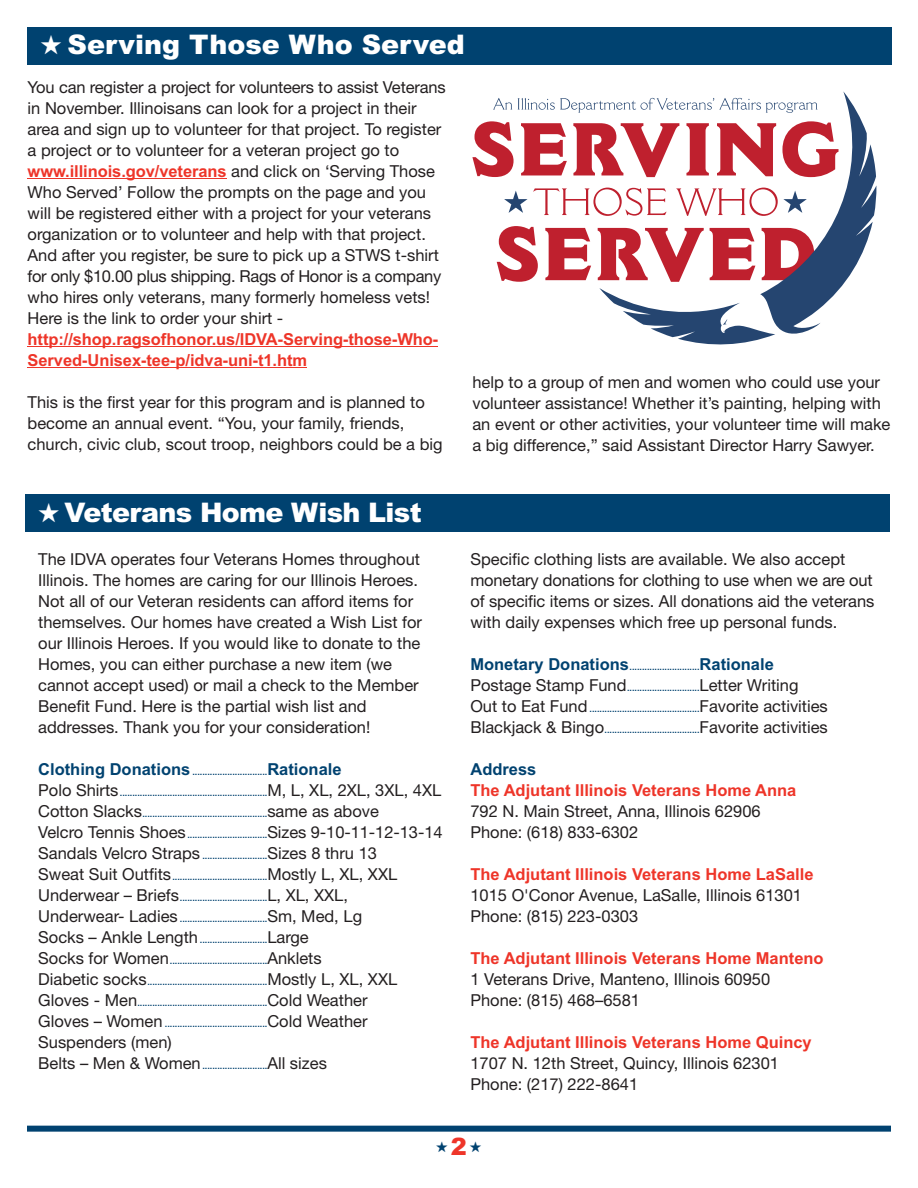
<style>
.page{position:relative;width:918px;height:1188px;background:#fff}
.page>*{position:absolute;margin:0;border:0;box-sizing:border-box;transform-origin:0 0}
.t1{font:900 27px "Arial";color:#fff}
.t2{font:900 27px "Arial";letter-spacing:-.025em;color:#fff}
.t3{font:900 24px "Arial";color:#ee3529}
.t4{font:16.5px/21px "Helvetica Neue LT Std";color:#231f20}
.t5{font:700 16.5px/21px "Arial";color:#ee3529}
.t6{font:700 16.5px "Arial";color:#004270}
.t7{font:700 9px "Arial";color:#004270}
.s1{font-family:"Helvetica Neue LT Std";font-weight:400;color:#231f20}
.s2{font-size:16.5px}
.s3{font-family:"Helvetica Neue LT Std";font-weight:400;font-size:16.5px;color:#231f20}
.s4{font-family:"Arial";font-weight:700;font-size:9px;color:#004270}
.s5{color:#004270}
</style>
<div class="page">
<div style="left:27px;top:1126px;width:864px;height:6px;background:#004270"></div>
<hr style="left:28px;top:179px;width:199px;height:1px;background:#ee3529">
<hr style="left:28px;top:347px;width:410px;height:1px;background:#ee3529">
<hr style="left:28px;top:368px;width:279px;height:1px;background:#ee3529">
<div style="left:25px;top:495px;width:865px;height:37px;background:#004270"></div>
<div style="left:28px;top:27px;width:864px;height:37px;background:#004270"></div>
<svg style="left:472px;top:91px;width:404px;height:253px"></svg>
<h1 class="t1" style="left:40px;top:29px;width:426px">★ Serving Those Who Served</h1>
<p class="t4" style="left:28px;top:78px;width:420px">You can register a project for volunteers to assist Veterans in November. Illinoisans can look for a project in their area and sign up to volunteer for that project. To register a project or to volunteer for a veteran project go to</p>
<p class="t5" style="left:28px;top:161px;width:409px">www.illinois.gov/veterans <span class="s1">and click on ‘Serving Those</span></p>
<p class="t4" style="left:28px;top:183px;width:415px">Who Served’ Follow the prompts on the page and you will be registered either with a project for your veterans organization or to volunteer and help with that project.<br>And after you register, be sure to pick up a STWS t-shirt for only $10.00 plus shipping. Rags of Honor is a company who hires only veterans, many formerly homeless vets!<br>Here is the link to order your shirt -</p>
<p class="t5" style="left:28px;top:329px;width:412px">http://shop.ragsofhonor.us/IDVA-Serving-those-Who-<br>Served-Unisex-tee-p/idva-uni-t1.htm</p>
<p class="t4" style="left:28px;top:393px;width:417px">This is the first year for this program and is planned to become an annual event. “You, your family, friends, church, civic club, scout troop, neighbors could be a big</p>
<p class="t4" style="left:472px;top:373px;width:420px">help to a group of men and women who could use your volunteer assistance! Whether it’s painting, helping with an event or other activities, your volunteer time will make a big difference,” said Assistant Director Harry Sawyer.</p>
<h1 class="t2" style="left:38px;top:496px;width:385px">★ Veterans Home Wish List</h1>
<p class="t4" style="left:38px;top:550px;width:385px">The IDVA operates four Veterans Homes throughout Illinois. The homes are caring for our Illinois Heroes.<br>Not all of our Veteran residents can afford items for themselves. Our homes have created a Wish List for our Illinois Heroes. If you would like to donate to the Homes, you can either purchase a new item (we cannot accept used) or mail a check to the Member Benefit Fund. Here is the partial wish list and addresses. Thank you for your consideration!</p>
<p class="t7" style="left:38px;top:766px;width:305px"><span class="s2">Clothing Donations</span> ..............................<span class="s2">Rationale</span></p>
<p class="t7" style="left:38px;top:787px;width:405px"><span class="s3">Polo Shirts</span>...........................................................<span class="s3">M, L, XL, 2XL, 3XL, 4XL</span></p>
<p class="t7" style="left:38px;top:808px;width:342px"><span class="s3">Cotton Slacks</span>..................................................<span class="s3">same as above</span></p>
<p class="t4" style="left:38px;top:823px;width:406px">Velcro Tennis Shoes <span class="s4">................................</span>Sizes 9-10-11-12-13-14<br>Sandals Velcro Straps <span class="s4">..........................</span>Sizes 8 thru 13</p>
<p class="t7" style="left:38px;top:871px;width:361px"><span class="s3">Sweat Suit Outfits</span>......................................<span class="s3">Mostly L, XL, XXL</span></p>
<p class="t7" style="left:38px;top:892px;width:311px"><span class="s3">Underwear – Briefs</span>...................................<span class="s3">L, XL, XXL,</span></p>
<p class="t7" style="left:38px;top:913px;width:325px"><span class="s3">Underwear- Ladies</span> ...................................<span class="s3">Sm, Med, Lg</span></p>
<p class="t7" style="left:38px;top:934px;width:272px"><span class="s3">Socks – Ankle Length</span> ...........................<span class="s3">Large</span></p>
<p class="t7" style="left:38px;top:955px;width:285px"><span class="s3">Socks for Women</span>.......................................<span class="s3">Anklets</span></p>
<p class="t7" style="left:38px;top:976px;width:361px"><span class="s3">Diabetic socks</span>................................................<span class="s3">Mostly L, XL, XXL</span></p>
<p class="t7" style="left:38px;top:997px;width:331px"><span class="s3">Gloves - Men</span>....................................................<span class="s3">Cold Weather</span></p>
<p class="t7" style="left:38px;top:1018px;width:331px"><span class="s3">Gloves – Women</span> .........................................<span class="s3">Cold Weather</span></p>
<p class="t4" style="left:38px;top:1033px;width:135px">Suspenders (men)</p>
<p class="t7" style="left:38px;top:1060px;width:290px"><span class="s3">Belts – Men &amp; Women</span> ..........................<span class="s3">All sizes</span></p>
<p class="t4" style="left:470px;top:550px;width:405px">Specific clothing lists are available. We also accept monetary donations for clothing to use when we are out of specific items or sizes. All donations aid the veterans with daily expenses which free up personal funds.</p>
<p class="t7" style="left:470px;top:661px;width:305px"><span class="s2">Monetary Donations</span>............................<span class="s2">Rationale</span></p>
<p class="t4" style="left:470px;top:676px;width:330px">Postage Stamp Fund<span class="s4">.............................</span>Letter Writing</p>
<p class="t7" style="left:470px;top:703px;width:359px"><span class="s3">Out to Eat Fund</span> ............................................<span class="s3">Favorite activities</span></p>
<p class="t7" style="left:470px;top:724px;width:359px"><span class="s3">Blackjack &amp; Bingo</span>......................................<span class="s3">Favorite activities</span></p>
<p class="t6" style="left:470px;top:759px;width:68px">Address</p>
<p class="t5" style="left:470px;top:779px;width:328px">The Adjutant Illinois Veterans Home Anna</p>
<p class="t4" style="left:470px;top:802px;width:292px">792 N. Main Street, Anna, Illinois 62906<br>Phone: (618) 833-6302</p>
<p class="t5" style="left:470px;top:863px;width:345px">The Adjutant Illinois Veterans Home LaSalle</p>
<p class="t4" style="left:470px;top:886px;width:333px">1015 O'Conor Avenue, LaSalle, Illinois 61301<br>Phone: (815) 223-0303</p>
<p class="t5" style="left:470px;top:947px;width:355px">The Adjutant Illinois Veterans Home Manteno</p>
<p class="t4" style="left:470px;top:970px;width:301px">1 Veterans Drive, Manteno, Illinois 60950<br>Phone: (815) 468–6581</p>
<p class="t5" style="left:470px;top:1031px;width:343px">The Adjutant Illinois Veterans Home Quincy</p>
<p class="t4" style="left:470px;top:1054px;width:310px">1707 N. 12th Street, Quincy, Illinois 62301<br>Phone: (217) 222-8641</p>
<h2 class="t3" style="left:436px;top:1133px;width:47px"><span class="s5">★</span>2<span class="s5">★</span></h2>
</div>
